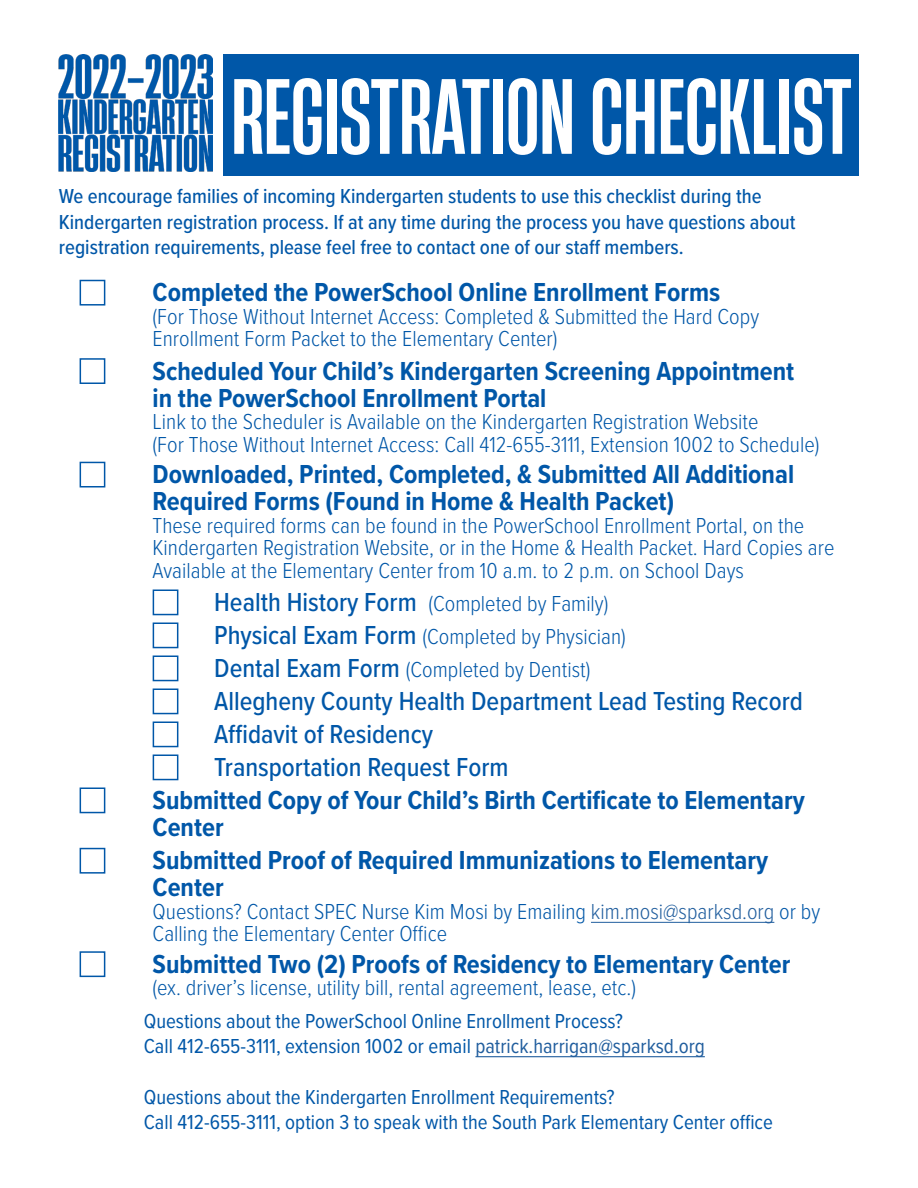
<style>
.page{position:relative;width:918px;height:1188px;background:#fff}
.page>*{position:absolute;margin:0;border:0;box-sizing:border-box;transform-origin:0 0}
.t1{font:500 100.5px "Heading Now 35";color:#fff}
.t2{font:700 27px/27px "Proxima Nova Cond";color:#0057a8}
.t3{font:500 27px "Proxima Nova Cond";color:#0057a8}
.t4{font:300 22.5px/22.5px "Proxima Nova Cond";color:#0057a8}
.t5{font:21px "Proxima Nova Cond";color:#0057a8}
.t6{font:500 21px/25.2px "Proxima Nova Cond";color:#0057a8}
.s1{font-weight:500;font-size:27px}
.s2{color:#215e9e}
</style>
<div class="page">
<img style="left:59px;top:54px;width:153px;height:118px">
<div style="left:224px;top:54px;width:635px;height:122px;background:#0057a8"></div>
<div style="left:80px;top:280px;width:25px;height:26px;border:2px solid #0057a8"></div>
<div style="left:80px;top:358px;width:25px;height:26px;border:2px solid #0057a8"></div>
<div style="left:80px;top:462px;width:25px;height:26px;border:2px solid #0057a8"></div>
<div style="left:153px;top:590px;width:25px;height:25px;border:2px solid #0057a8"></div>
<div style="left:153px;top:622px;width:25px;height:26px;border:2px solid #0057a8"></div>
<div style="left:153px;top:656px;width:25px;height:25px;border:2px solid #0057a8"></div>
<div style="left:153px;top:688px;width:25px;height:26px;border:2px solid #0057a8"></div>
<div style="left:153px;top:722px;width:25px;height:25px;border:2px solid #0057a8"></div>
<div style="left:153px;top:754px;width:25px;height:26px;border:2px solid #0057a8"></div>
<div style="left:80px;top:788px;width:25px;height:25px;border:2px solid #0057a8"></div>
<div style="left:80px;top:848px;width:25px;height:26px;border:2px solid #0057a8"></div>
<hr style="left:591px;top:922px;width:183px;height:1px;background:#215e9e">
<div style="left:80px;top:951px;width:25px;height:26px;border:2px solid #0057a8"></div>
<hr style="left:475px;top:1056px;width:230px;height:1px;background:#215e9e">
<p class="t1" style="left:231px;top:47px;width:622px">REGISTRATION CHECKLIST</p>
<p class="t6" style="left:59px;top:183px;width:738px">We encourage families of incoming Kindergarten students to use this checklist during the<br>Kindergarten registration process. If at any time during the process you have questions about registration requirements, please feel free to contact one of our staff members.</p>
<p class="t2" style="left:153px;top:278px;width:569px">Completed the PowerSchool Online Enrollment Forms</p>
<p class="t4" style="left:153px;top:304px;width:608px">(For Those Without Internet Access: Completed &amp; Submitted the Hard Copy<br>Enrollment Form Packet to the Elementary Center)</p>
<p class="t2" style="left:153px;top:356px;width:643px">Scheduled Your Child’s Kindergarten Screening Appointment in the PowerSchool Enrollment Portal</p>
<p class="t4" style="left:153px;top:409px;width:607px">Link to the Scheduler is Available on the Kindergarten Registration Website</p>
<p class="t4" style="left:153px;top:432px;width:668px">(For Those Without Internet Access: Call 412-655-3111, Extension 1002 to Schedule)</p>
<p class="t2" style="left:153px;top:460px;width:643px">Downloaded, Printed, Completed, &amp; Submitted All Additional<br>Required Forms (Found in Home &amp; Health Packet)</p>
<p class="t4" style="left:153px;top:513px;width:683px">These required forms can be found in the PowerSchool Enrollment Portal, on the<br>Kindergarten Registration Website, or in the Home &amp; Health Packet. Hard Copies are<br>Available at the Elementary Center from 10 a.m. to 2 p.m. on School Days</p>
<p class="t4" style="left:214px;top:591px;width:396px"><span class="s1">Health History Form</span> (Completed by Family)</p>
<p class="t4" style="left:214px;top:624px;width:413px"><span class="s1">Physical Exam Form</span> (Completed by Physician)</p>
<p class="t4" style="left:214px;top:657px;width:378px"><span class="s1">Dental Exam Form</span> (Completed by Dentist)</p>
<p class="t3" style="left:214px;top:681px;width:590px">Allegheny County Health Department Lead Testing Record</p>
<p class="t3" style="left:214px;top:714px;width:220px">Affidavit of Residency</p>
<p class="t3" style="left:214px;top:747px;width:296px">Transportation Request Form</p>
<p class="t2" style="left:153px;top:786px;width:654px">Submitted Copy of Your Child’s Birth Certificate to Elementary<br>Center</p>
<p class="t2" style="left:153px;top:846px;width:617px">Submitted Proof of Required Immunizations to Elementary<br>Center</p>
<p class="t4" style="left:153px;top:899px;width:669px">Questions? Contact SPEC Nurse Kim Mosi by Emailing <span class="s2">kim.mosi@sparksd.org</span> or by<br>Calling the Elementary Center Office</p>
<p class="t2" style="left:153px;top:950px;width:639px">Submitted Two (2) Proofs of Residency to Elementary Center</p>
<p class="t4" style="left:153px;top:975px;width:485px">(ex. driver’s license, utility bill, rental agreement, lease, etc.)</p>
<p class="t5" style="left:144px;top:1006px;width:481px">Questions about the PowerSchool Online Enrollment Process?</p>
<p class="t5" style="left:144px;top:1031px;width:563px">Call 412-655-3111, extension 1002 or email <span class="s2">patrick.harrigan@sparksd.org</span></p>
<p class="t5" style="left:144px;top:1081px;width:472px">Questions about the Kindergarten Enrollment Requirements?</p>
<p class="t5" style="left:144px;top:1107px;width:631px">Call 412-655-3111, option 3 to speak with the South Park Elementary Center office</p>
</div>
